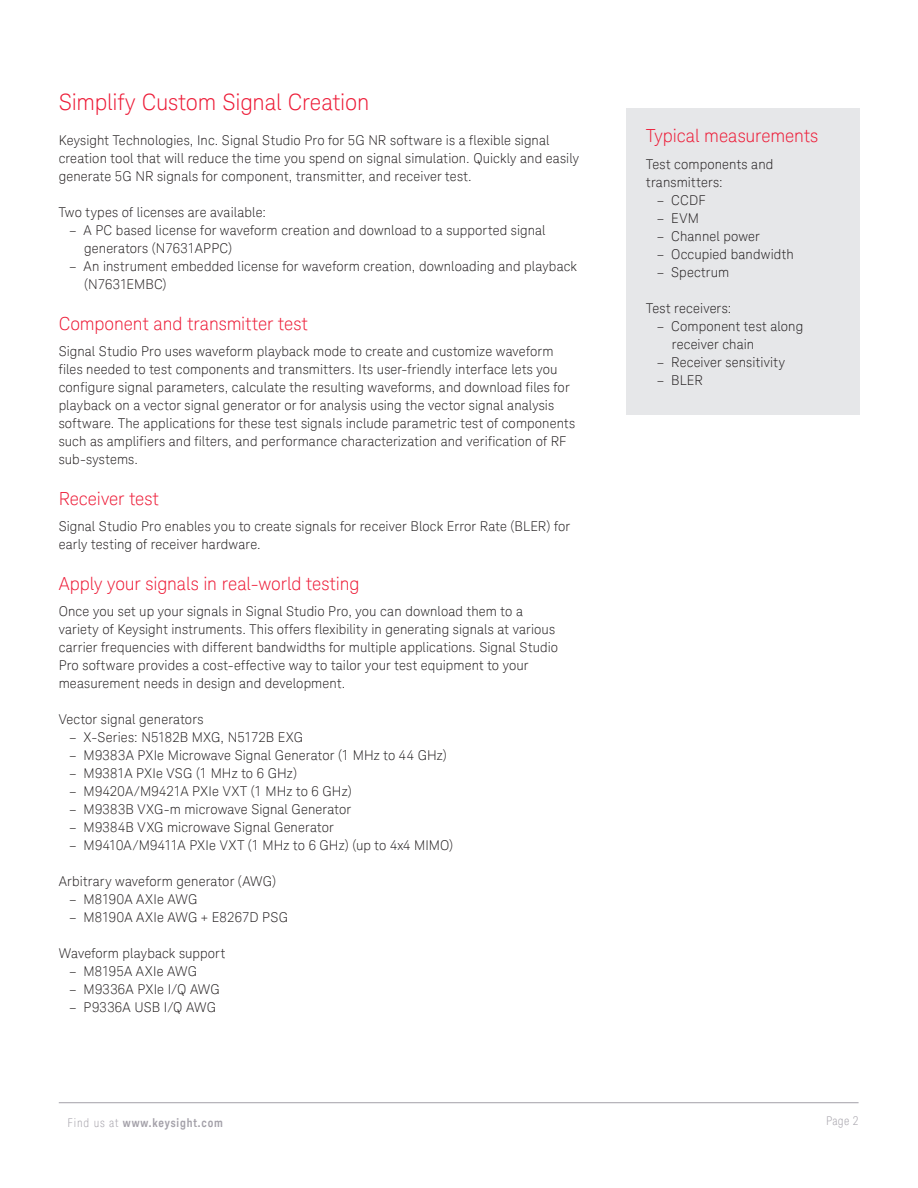
<style>
.page{position:relative;width:918px;height:1188px;background:#fff}
.page>*{position:absolute;margin:0;border:0;box-sizing:border-box;transform-origin:0 0}
.K_Heading_1{font:300 22.5px "Keysight Sans";letter-spacing:-.01em;color:#ed1a36}
.K_Heading_2{font:300 18px "Keysight Sans";letter-spacing:-.005em;color:#ed1a36}
.K_Body_Text{font:300 13.5px/18px "Keysight Sans";letter-spacing:.01em;color:#231f20}
.t1{font:700 12px "Keysight Sans Condensed";letter-spacing:.07em;color:#a4a1a9}
.t2{font:300 condensed 12px "Keysight Sans";color:#a4a1a9}
.s1{font-family:"Keysight Sans";font-weight:300;font-stretch:condensed}
</style>
<div class="page">
<hr style="left:59px;top:1102px;width:800px;height:1px;background:#a4a1a9">
<div style="left:626px;top:108px;width:233px;height:307px;background:#e6e7e9"></div>
<p class="K_Heading_1" style="left:59px;top:89px;width:312px">Simplify Custom Signal Creation</p>
<p class="K_Body_Text" style="left:59px;top:131px;width:522px">Keysight Technologies, Inc. Signal Studio Pro for 5G NR software is a flexible signal creation tool that will reduce the time you spend on signal simulation. Quickly and easily generate 5G NR signals for component, transmitter, and receiver test.</p>
<p class="K_Body_Text" style="left:59px;top:203px;width:209px">Two types of licenses are available:</p>
<p class="K_Body_Text" style="left:84px;top:221px;width:463px;text-indent:-15px">– A PC based license for waveform creation and download to a supported signal generators (N7631APPC)</p>
<p class="K_Body_Text" style="left:84px;top:257px;width:494px;text-indent:-15px">– An instrument embedded license for waveform creation, downloading and playback (N7631EMBC)</p>
<p class="K_Heading_2" style="left:59px;top:313px;width:251px">Component and transmitter test</p>
<p class="K_Body_Text" style="left:59px;top:342px;width:518px">Signal Studio Pro uses waveform playback mode to create and customize waveform files needed to test components and transmitters. Its user-friendly interface lets you configure signal parameters, calculate the resulting waveforms, and download files for playback on a vector signal generator or for analysis using the vector signal analysis software. The applications for these test signals include parametric test of components such as amplifiers and filters, and performance characterization and verification of RF sub-systems.</p>
<p class="K_Heading_2" style="left:59px;top:488px;width:102px">Receiver test</p>
<p class="K_Body_Text" style="left:59px;top:517px;width:513px">Signal Studio Pro enables you to create signals for receiver Block Error Rate (BLER) for</p>
<p class="K_Body_Text" style="left:59px;top:535px;width:204px">early testing of receiver hardware.</p>
<p class="K_Heading_2" style="left:59px;top:573px;width:302px">Apply your signals in real-world testing</p>
<p class="K_Body_Text" style="left:59px;top:602px;width:501px">Once you set up your signals in Signal Studio Pro, you can download them to a variety of Keysight instruments. This offers flexibility in generating signals at various carrier frequencies with different bandwidths for multiple applications. Signal Studio Pro software provides a cost-effective way to tailor your test equipment to your measurement needs in design and development.</p>
<p class="K_Body_Text" style="left:59px;top:710px;width:146px">Vector signal generators</p>
<p class="K_Body_Text" style="left:69px;top:728px;width:235px">– X-Series: N5182B MXG, N5172B EXG</p>
<p class="K_Body_Text" style="left:69px;top:746px;width:379px">– M9383A PXIe Microwave Signal Generator (1 MHz to 44 GHz)</p>
<p class="K_Body_Text" style="left:69px;top:764px;width:229px">– M9381A PXIe VSG (1 MHz to 6 GHz)</p>
<p class="K_Body_Text" style="left:69px;top:782px;width:284px">– M9420A/M9421A PXIe VXT (1 MHz to 6 GHz)</p>
<p class="K_Body_Text" style="left:69px;top:800px;width:283px">– M9383B VXG-m microwave Signal Generator</p>
<p class="K_Body_Text" style="left:69px;top:818px;width:266px">– M9384B VXG microwave Signal Generator</p>
<p class="K_Body_Text" style="left:69px;top:836px;width:385px">– M9410A/M9411A PXIe VXT (1 MHz to 6 GHz) (up to 4x4 MIMO)</p>
<p class="K_Body_Text" style="left:59px;top:872px;width:219px">Arbitrary waveform generator (AWG)</p>
<p class="K_Body_Text" style="left:69px;top:890px;width:130px">– M8190A AXIe AWG</p>
<p class="K_Body_Text" style="left:69px;top:908px;width:220px">– M8190A AXIe AWG + E8267D PSG</p>
<p class="K_Body_Text" style="left:59px;top:944px;width:168px">Waveform playback support</p>
<p class="K_Body_Text" style="left:69px;top:962px;width:129px">– M8195A AXIe AWG</p>
<p class="K_Body_Text" style="left:69px;top:980px;width:152px">– M9336A PXIe I/Q AWG</p>
<p class="K_Body_Text" style="left:69px;top:998px;width:148px">– P9336A USB I/Q AWG</p>
<p class="K_Heading_2" style="left:646px;top:126px;width:173px">Typical measurements</p>
<p class="K_Body_Text" style="left:646px;top:155px;width:129px">Test components and transmitters:</p>
<p class="K_Body_Text" style="left:657px;top:191px;width:50px">– CCDF</p>
<p class="K_Body_Text" style="left:657px;top:209px;width:44px">– EVM</p>
<p class="K_Body_Text" style="left:657px;top:227px;width:105px">– Channel power</p>
<p class="K_Body_Text" style="left:657px;top:245px;width:138px">– Occupied bandwidth</p>
<p class="K_Body_Text" style="left:657px;top:263px;width:74px">– Spectrum</p>
<p class="K_Body_Text" style="left:646px;top:299px;width:87px">Test receivers:</p>
<p class="K_Body_Text" style="left:672px;top:317px;width:133px;text-indent:-15px">– Component test along receiver chain</p>
<p class="K_Body_Text" style="left:657px;top:353px;width:130px">– Receiver sensitivity</p>
<p class="K_Body_Text" style="left:657px;top:371px;width:48px">– BLER</p>
<p class="t1" style="left:68px;top:1116px;width:157px"><span class="s1">Find us at</span> www.keysight.com</p>
<p class="t2" style="left:826px;top:1114px;width:34px">Page 2</p>
</div>
